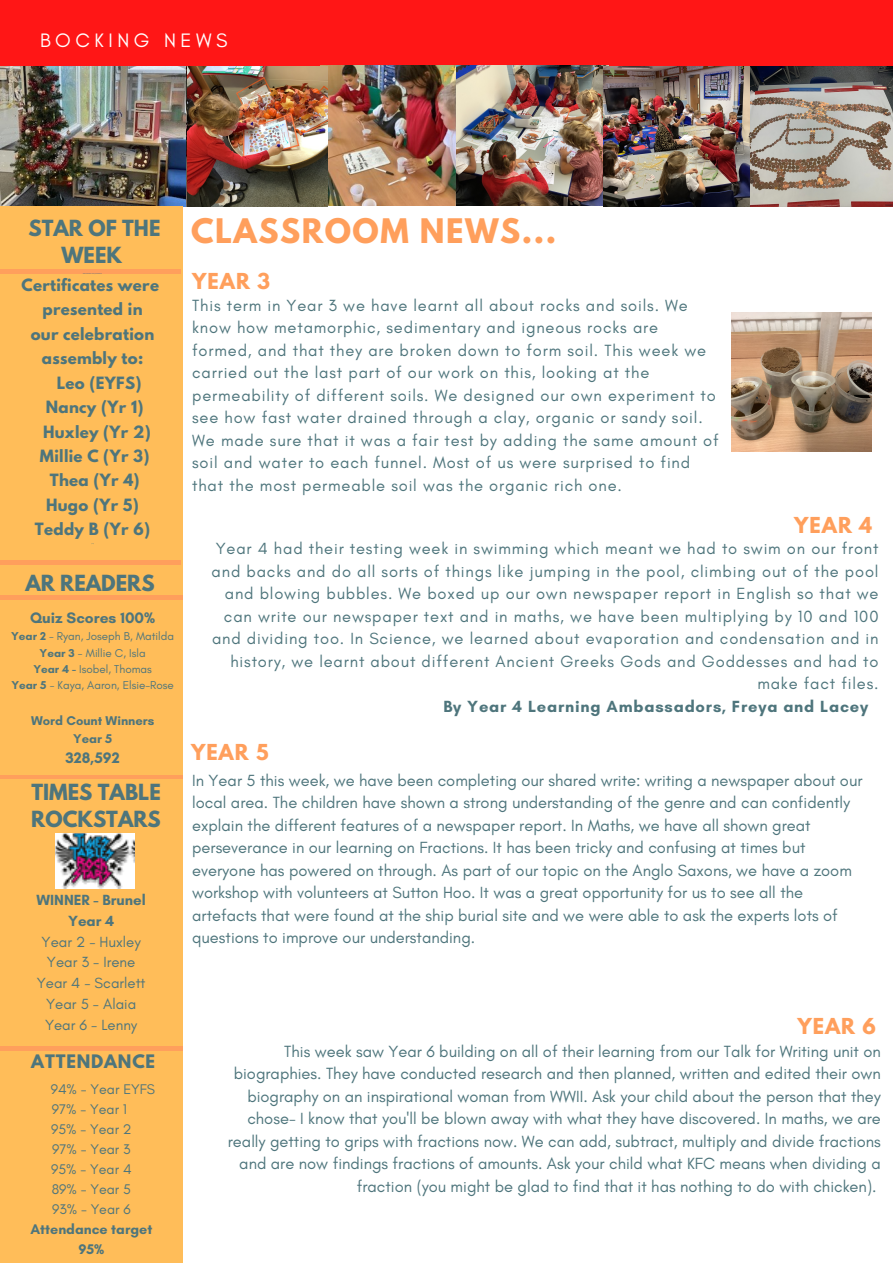
<style>
.page{position:relative;width:893px;height:1264px;background:#fff}
.page>*{position:absolute;margin:0;border:0;box-sizing:border-box;transform-origin:0 0}
.t1{font:700 30px "League Spartan";letter-spacing:.05em;color:#ff9f5c}
.t2{font:19.8px "Glacial Indifference";letter-spacing:.23em;color:#fff}
.t3{font:700 19.65px/27.2px "League Spartan";color:#4e757c;text-align:center}
.t4{font:700 19.5px "League Spartan";letter-spacing:.05em;color:#ff9f5c}
.t5{font:16.5px/22.5px "Glacial Indifference";color:#4e757c}
.t6{font:16.5px/22.5px "Glacial Indifference";letter-spacing:.05em;color:#4e757c}
.t7{font:700 16.5px "Glacial Indifference";letter-spacing:.05em;color:#4e757c}
.t8{font:700 16.5px "League Spartan";letter-spacing:.05em;color:#4e757c}
.t9{font:700 15.45px "Glacial Indifference";color:#4e757c}
.t10{font:700 15px "League Spartan";letter-spacing:.02em;color:#4e757c}
.t11{font:15px "Glacial Indifference";color:#4e757c}
.t12{font:700 15px "Glacial Indifference";color:#4e757c}
.t13{font:14.25px "Glacial Indifference";color:#4e757c}
.t14{font:700 14.25px "Glacial Indifference";color:#4e757c}
.t15{font:700 12.9px "Glacial Indifference";color:#4e757c}
.t16{font:11.7px "Glacial Indifference";color:#4e757c}
.s1{font-weight:700}
</style>
<div class="page">
<div style="left:0;top:0;width:892px;height:66px;background:#ff1616"></div>
<img style="left:0;top:67px;width:186px;height:139px">
<img style="left:321px;top:65px;width:135px;height:141px">
<div style="left:0;top:206px;width:182px;height:1056px;background:#ffbd59"></div>
<hr style="left:0;top:596px;width:183px;height:3px;background:#ff9f5c">
<hr style="left:0;top:1046px;width:183px;height:4px;background:#ff9f5c">
<hr style="left:0;top:775px;width:183px;height:3px;background:#ff9f5c">
<img style="left:456px;top:65px;width:152px;height:141px">
<hr style="left:0;top:561px;width:181px;height:3px;background:#ff9f5c">
<img style="left:188px;top:67px;width:139px;height:139px">
<hr style="left:0;top:270px;width:181px;height:3px;background:#ff9f5c">
<img style="left:603px;top:67px;width:289px;height:139px">
<img style="left:56px;top:833px;width:78px;height:55px">
<img style="left:731px;top:312px;width:140px;height:140px">
<p class="t2" style="left:40px;top:29px;width:189px">BOCKING NEWS</p>
<p class="t3" style="left:28px;top:217px;width:133px">STAR OF THE<br>WEEK</p>
<p class="t10" style="left:22px;top:277px;width:139px">Certificates were</p>
<p class="t10" style="left:42px;top:302px;width:102px">presented in</p>
<p class="t10" style="left:31px;top:326px;width:125px">our celebration</p>
<p class="t10" style="left:42px;top:351px;width:103px">assembly to:</p>
<p class="t10" style="left:57px;top:375px;width:86px">Leo (EYFS)</p>
<p class="t10" style="left:46px;top:399px;width:99px">Nancy (Yr 1)</p>
<p class="t10" style="left:43px;top:424px;width:109px">Huxley (Yr 2)</p>
<p class="t10" style="left:40px;top:448px;width:111px">Millie C (Yr 3)</p>
<p class="t10" style="left:50px;top:473px;width:91px">Thea (Yr 4)</p>
<p class="t10" style="left:46px;top:497px;width:94px">Hugo (Yr 5)</p>
<p class="t10" style="left:35px;top:521px;width:116px">Teddy B (Yr 6)</p>
<p class="t3" style="left:25px;top:572px;width:131px">AR READERS</p>
<p class="t9" style="left:30px;top:608px;width:126px">Quiz Scores 100%</p>
<p class="t16" style="left:11px;top:629px;width:164px"><span class="s1">Year 2</span> - Ryan, Joseph B, Matilda</p>
<p class="t16" style="left:40px;top:645px;width:107px"><span class="s1">Year 3</span> - Millie C, Isla</p>
<p class="t16" style="left:33px;top:661px;width:120px"><span class="s1">Year 4 -</span> Isobel, Thomas</p>
<p class="t16" style="left:11px;top:678px;width:164px"><span class="s1">Year 5</span> - Kaya, Aaron, Elsie-Rose</p>
<p class="t15" style="left:31px;top:712px;width:125px">Word Count Winners</p>
<p class="t15" style="left:73px;top:730px;width:41px">Year 5</p>
<p class="t9" style="left:66px;top:748px;width:56px">328,592</p>
<p class="t3" style="left:31px;top:781px;width:131px;text-align:left">TIMES TABLE<br>ROCKSTARS</p>
<p class="t12" style="left:37px;top:890px;width:111px">WINNER - Brunel</p>
<p class="t12" style="left:68px;top:911px;width:48px">Year 4</p>
<p class="t11" style="left:42px;top:932px;width:101px">Year 2 - Huxley</p>
<p class="t11" style="left:47px;top:953px;width:90px">Year 3 - Irene</p>
<p class="t11" style="left:37px;top:974px;width:110px">Year 4 - Scarlett</p>
<p class="t11" style="left:46px;top:994px;width:91px">Year 5 - Alaia</p>
<p class="t11" style="left:45px;top:1015px;width:94px">Year 6 - Lenny</p>
<p class="t8" style="left:31px;top:1052px;width:125px">ATTENDANCE</p>
<p class="t13" style="left:51px;top:1080px;width:106px">94% - Year EYFS</p>
<p class="t13" style="left:52px;top:1100px;width:77px">97% - Year 1</p>
<p class="t13" style="left:51px;top:1120px;width:82px">95% - Year 2</p>
<p class="t13" style="left:52px;top:1140px;width:80px">97% - Year 3</p>
<p class="t13" style="left:51px;top:1160px;width:82px">95% - Year 4</p>
<p class="t13" style="left:52px;top:1180px;width:81px">89% - Year 5</p>
<p class="t13" style="left:52px;top:1200px;width:80px">93% - Year 6</p>
<p class="t14" style="left:30px;top:1220px;width:123px">Attendance target</p>
<p class="t14" style="left:78px;top:1240px;width:27px">95%</p>
<p class="t1" style="left:191px;top:216px;width:366px">CLASSROOM NEWS...</p>
<p class="t4" style="left:192px;top:271px;width:79px">YEAR 3</p>
<p class="t6" style="left:192px;top:294px;width:528px">This term in Year 3 we have learnt all about rocks and soils. We know how metamorphic, sedimentary and igneous rocks are formed, and that they are broken down to form soil. This week we carried out the last part of our work on this, looking at the permeability of different soils. We designed our own experiment to see how fast water drained through a clay, organic or sandy soil.<br>We made sure that it was a fair test by adding the same amount of soil and water to each funnel. Most of us were surprised to find that the most permeable soil was the organic rich one.</p>
<p class="t4" style="left:794px;top:515px;width:80px">YEAR 4</p>
<p class="t6" style="left:211px;top:537px;width:668px;text-align:right">Year 4 had their testing week in swimming which meant we had to swim on our front and backs and do all sorts of things like jumping in the pool, climbing out of the pool and blowing bubbles. We boxed up our own newspaper report in English so that we can write our newspaper text and in maths, we have been multiplying by 10 and 100 and dividing too. In Science, we learned about evaporation and condensation and in history, we learnt about different Ancient Greeks Gods and Goddesses and had to make fact files.</p>
<p class="t7" style="left:443px;top:696px;width:426px">By Year 4 Learning Ambassadors, Freya and Lacey</p>
<p class="t4" style="left:191px;top:742px;width:79px">YEAR 5</p>
<p class="t5" style="left:192px;top:768px;width:671px">In Year 5 this week, we have been completing our shared write: writing a newspaper about our local area. The children have shown a strong understanding of the genre and can confidently explain the different features of a newspaper report. In Maths, we have all shown great perseverance in our learning on Fractions. It has been tricky and confusing at times but everyone has powered on through. As part of our topic on the Anglo Saxons, we have a zoom workshop with volunteers at Sutton Hoo. It was a great opportunity for us to see all the artefacts that were found at the ship burial site and we were able to ask the experts lots of questions to improve our understanding.</p>
<p class="t4" style="left:797px;top:1016px;width:80px">YEAR 6</p>
<p class="t5" style="left:228px;top:1039px;width:654px;text-align:right">This week saw Year 6 building on all of their learning from our Talk for Writing unit on biographies. They have conducted research and then planned, written and edited their own biography on an inspirational woman from WWII. Ask your child about the person that they chose- I know that you'll be blown away with what they have discovered. In maths, we are really getting to grips with fractions now. We can add, subtract, multiply and divide fractions and are now findings fractions of amounts. Ask your child what KFC means when dividing a fraction (you might be glad to find that it has nothing to do with chicken).</p>
</div>
